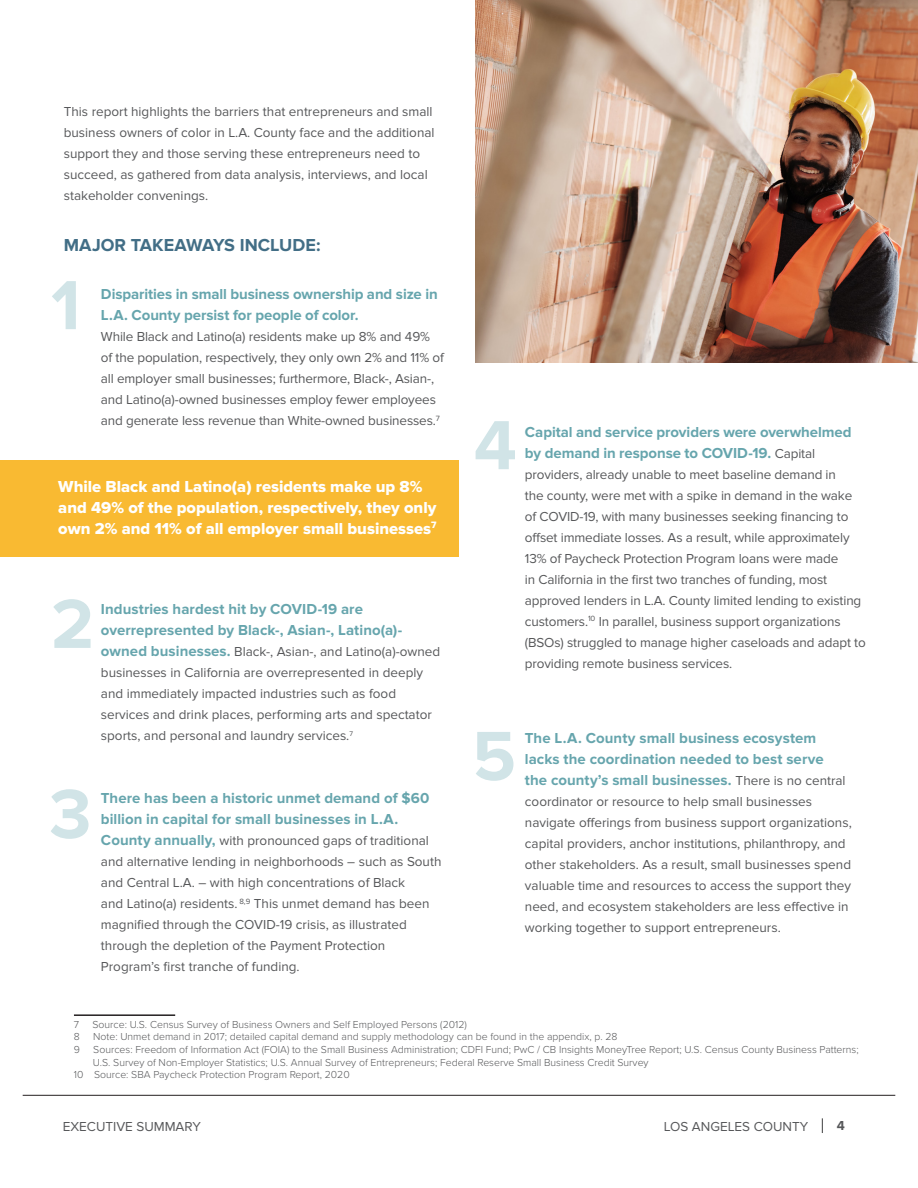
<style>
.page{position:relative;width:918px;height:1188px;background:#fff}
.page>*{position:absolute;margin:0;border:0;box-sizing:border-box;transform-origin:0 0}
.t1{font:700 72px "Proxima Nova";color:#d1e4e7}
.t2{font:700 18px "Proxima Nova";color:#426e86}
.t3{font:16.5px/21px "Proxima Nova Extrabld";color:#fff}
.t4{font:700 15px/21px "Proxima Nova";color:#66a5ad}
.t5{font:13.5px/21px "Proxima Nova";color:#57585a}
.t6{font:700 13.5px "Proxima Nova";color:#57585a}
.t7{font:300 10.5px "Proxima Nova";color:#57585a}
.s1{font-weight:700;font-size:15px;color:#66a5ad}
.s2{font-weight:400;font-size:13.5px;color:#57585a}
</style>
<div class="page">
<svg style="left:822px;top:1118px;width:1px;height:15px"></svg>
<hr style="left:23px;top:1095px;width:872px;height:1px;background:#231f20">
<hr style="left:74px;top:1014px;width:101px;height:2px;background:#231f20">
<div style="left:0;top:460px;width:459px;height:97px;background:#f9ba32"></div>
<img style="left:475px;top:0;width:443px;height:363px">
<p class="t5" style="left:64px;top:101px;width:372px">This report highlights the barriers that entrepreneurs and small business owners of color in L.A. County face and the additional support they and those serving these entrepreneurs need to succeed, as gathered from data analysis, interviews, and local stakeholder convenings.</p>
<h2 class="t2" style="left:64px;top:234px;width:258px">MAJOR TAKEAWAYS INCLUDE:</h2>
<h1 class="t1" style="left:51px;top:264px;width:31px">1</h1>
<p class="t4" style="left:101px;top:284px;width:338px">Disparities in small business ownership and size in<br>L.A. County persist for people of color.</p>
<p class="t5" style="left:101px;top:326px;width:344px">While Black and Latino(a) residents make up 8% and 49% of the population, respectively, they only own 2% and 11% of all employer small businesses; furthermore, Black-, Asian-, and Latino(a)-owned businesses employ fewer employees and generate less revenue than White-owned businesses.<sup>7</sup></p>
<p class="t3" style="left:58px;top:476px;width:380px">While Black and Latino(a) residents make up 8% and 49% of the population, respectively, they only own 2% and 11% of all employer small businesses<sup>7</sup></p>
<h1 class="t1" style="left:51px;top:582px;width:45px">2</h1>
<p class="t4" style="left:101px;top:599px;width:303px">Industries hardest hit by COVID-19 are overrepresented by Black-, Asian-, Latino(a)-</p>
<p class="t5" style="left:101px;top:641px;width:341px"><span class="s1">owned businesses.</span> Black-, Asian-, and Latino(a)-owned businesses in California are overrepresented in deeply and immediately impacted industries such as food services and drink places, performing arts and spectator sports, and personal and laundry services.<sup>7</sup></p>
<h1 class="t1" style="left:49px;top:773px;width:44px">3</h1>
<p class="t4" style="left:101px;top:788px;width:330px">There has been a historic unmet demand of $60 billion in capital for small businesses in L.A.</p>
<p class="t5" style="left:101px;top:830px;width:342px"><span class="s1">County annually,</span> with pronounced gaps of traditional and alternative lending in neighborhoods – such as South and Central L.A. – with high concentrations of Black<br>and Latino(a) residents. <sup>8,9</sup> This unmet demand has been magnified through the COVI D-19 crisis, as illustrated through the depletion of the Payment Protection Program’s first tranche of funding.</p>
<h1 class="t1" style="left:474px;top:404px;width:44px">4</h1>
<p class="t4" style="left:525px;top:421px;width:328px">Capital and service providers were overwhelmed by demand in response to COVID-19. <span class="s2">Capital</span></p>
<p class="t5" style="left:525px;top:464px;width:342px">providers, already unable to meet baseline demand in<br>the county, were met with a spike in demand in the wake of COVI D-19, with many businesses seeking financing to offset immediate losses. As a result, while approximately 13% of Paycheck Protection Program loans were made<br>in California in the first two tranches of funding, most approved lenders in L.A. County limited lending to existing customers.<sup>10</sup> I n parallel, business support organizations (BSOs) struggled to manage higher caseloads and adapt to providing remote business services.</p>
<h1 class="t1" style="left:472px;top:715px;width:45px">5</h1>
<p class="t4" style="left:525px;top:727px;width:322px">The L.A. County small business ecosystem lacks the coordination needed to best serve the county’s small businesses. <span class="s2">There is no central</span></p>
<p class="t5" style="left:525px;top:791px;width:328px">coordinator or resource to help small businesses navigate offerings from business support organizations, capital providers, anchor institutions, philanthropy, and other stakeholders. As a result, small businesses spend valuable time and resources to access the support they need, and ecosystem stakeholders are less effective in working together to support entrepreneurs.</p>
<p class="t7" style="left:74px;top:1016px;width:7px">7</p>
<p class="t7" style="left:92px;top:1016px;width:376px">Source: U.S. Census Survey of Business Owners and Self Employed Persons (2012)</p>
<p class="t7" style="left:74px;top:1029px;width:7px">8</p>
<p class="t7" style="left:93px;top:1029px;width:526px">Note: Unmet demand in 2017; detailed capital demand and supply methodology can be found in the appendix, p. 28</p>
<p class="t7" style="left:74px;top:1042px;width:8px">9</p>
<p class="t7" style="left:93px;top:1042px;width:767px">Sources: Freedom of Information Act (FOIA) to the Small Business Administration; CDFI Fund; PwC / CB Insights MoneyTree Report; U.S. Census County Business Patterns;</p>
<p class="t7" style="left:93px;top:1054px;width:557px">U.S. Survey of Non-Employer Statistics; U.S. Annual Survey of Entrepreneurs; Federal Reserve Small Business Credit Survey</p>
<p class="t7" style="left:74px;top:1067px;width:277px">10 Source: SBA Paycheck Protection Program Report, 2020</p>
<p class="t5" style="left:63px;top:1116px;width:140px">Executive Summary</p>
<p class="t5" style="left:664px;top:1116px;width:146px">LOS ANGELES COUNTY</p>
<p class="t6" style="left:837px;top:1118px;width:10px">4</p>
</div>
